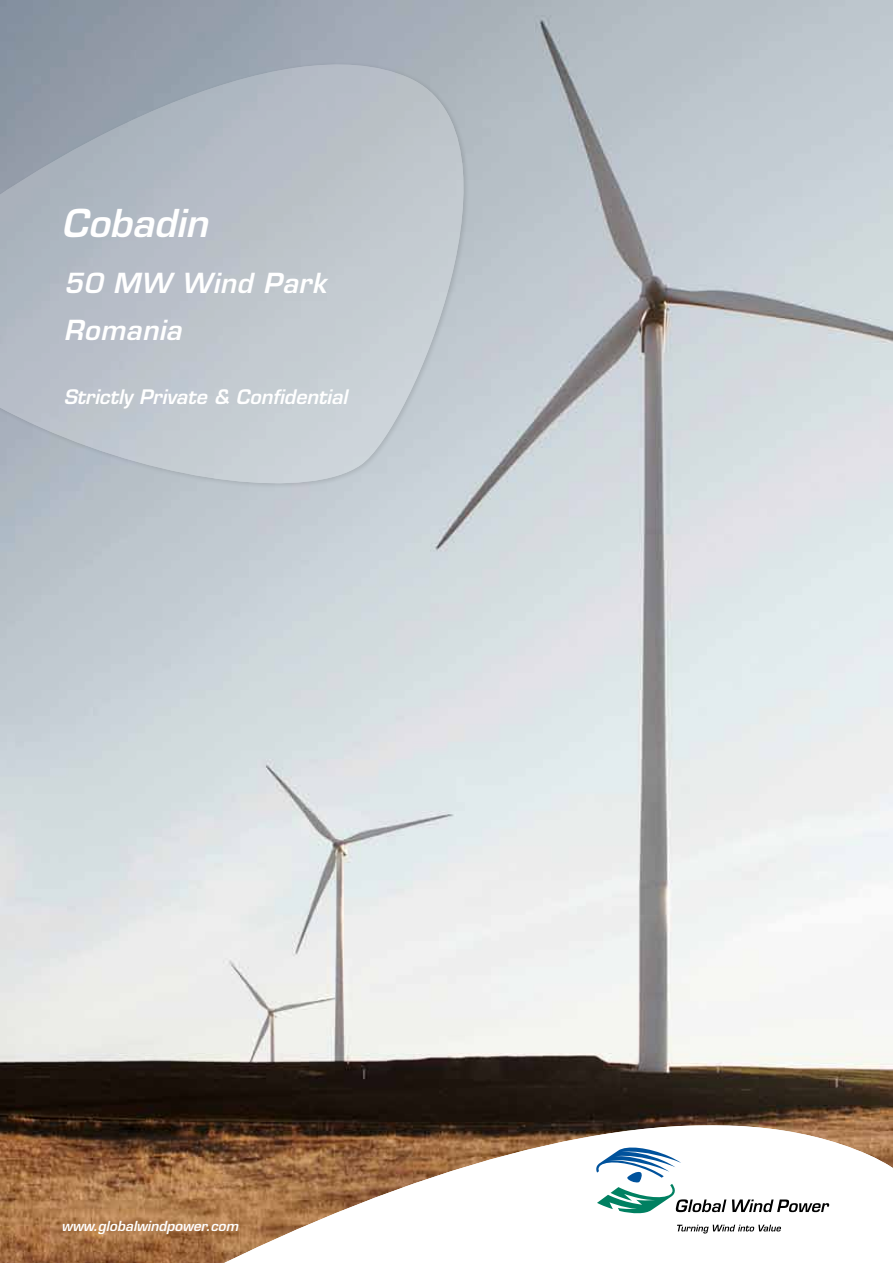
<style>
.page{position:relative;width:893px;height:1263px;background:#fff}
.page>*{position:absolute;margin:0;border:0;box-sizing:border-box;transform-origin:0 0}
.t1{font:italic 600 37.5px "Eurostile LT Std";color:#fff}
.t2{font:italic 600 27px/46.8px "Eurostile LT Std";letter-spacing:.02em;color:#fff}
.t3{font:italic 600 19.5px "Eurostile LT Std";color:#fff}
.t4{font:italic 600 13.5px "Eurostile LT Std";color:#fff}
</style>
<div class="page">
<img style="left:0;top:0;width:893px;height:1263px">
<svg style="left:213px;top:1125px;width:680px;height:138px"></svg>
<svg style="left:732px;top:1199px;width:97px;height:13px"></svg>
<svg style="left:596px;top:1147px;width:130px;height:67px"></svg>
<svg style="left:677px;top:1225px;width:104px;height:8px"></svg>
<div style="left:0;top:61px;width:469px;height:428px;background:#000;opacity:.6"></div>
<svg style="left:0;top:65px;width:463px;height:418px;background:#b7bfc7"></svg>
<h1 class="t1" style="left:62px;top:200px;width:147px">Cobadin</h1>
<h2 class="t2" style="left:64px;top:260px;width:264px">50 MW Wind Park<br>Romania</h2>
<p class="t3" style="left:64px;top:385px;width:285px">Strictly Private &amp; Confidential</p>
<p class="t4" style="left:62px;top:1218px;width:178px">www.globalwindpower.com</p>
</div>
